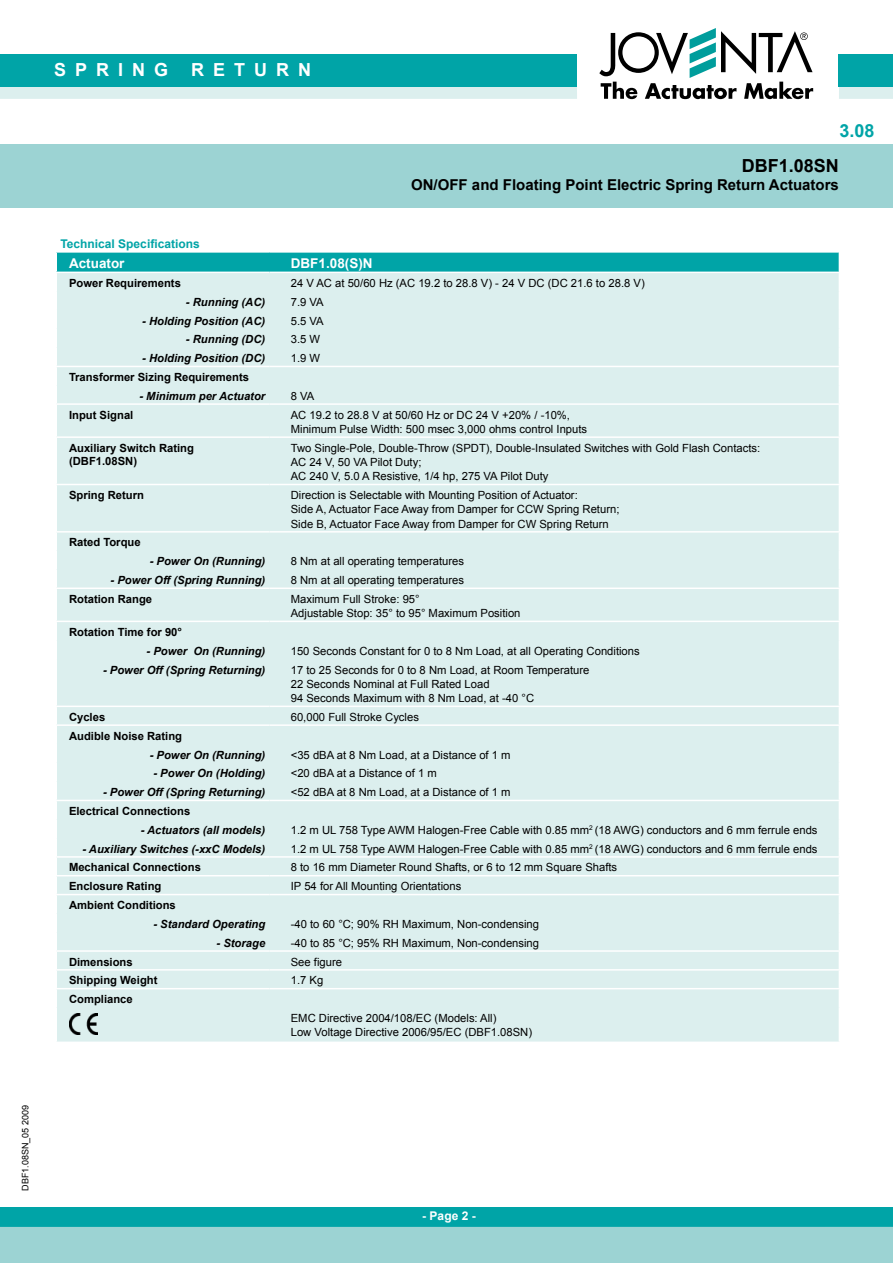
<style>
.page{position:relative;width:893px;height:1263px;background:#fff}
.page>*{position:absolute;margin:0;border:0;box-sizing:border-box;transform-origin:0 0}
.t1{font:700 18px "Arial";letter-spacing:.5em;color:#fff}
.t2{font:700 18px "Arial";color:#000}
.t3{font:700 18px "Arial";color:#00a4a7}
.t4{font:700 15px "Arial";color:#000}
.t5{font:700 13.5px "Arial";color:#fff}
.t6{font:700 12px "Arial";color:#00a4a7}
.t7{font:700 12px "Arial";color:#fff}
.t8{font:11.25px/14.2px "Arial";color:#000}
.t9{font:italic 700 11.25px "Arial";color:#000}
.t10{font:700 11.25px/13.5px "Arial";color:#000}
.t11{font:9px "Arial";color:#000}
</style>
<div class="page">
<div style="left:839px;top:86px;width:54px;height:13px;background:#dcefee"></div>
<div style="left:0;top:1208px;width:893px;height:19px;background:#00a4a7"></div>
<div style="left:0;top:1227px;width:893px;height:36px;background:#9cd3d3"></div>
<div style="left:839px;top:54px;width:54px;height:32px;background:#00a4a7"></div>
<div style="left:0;top:86px;width:577px;height:13px;background:#dcefee"></div>
<div style="left:0;top:54px;width:577px;height:32px;background:#00a4a7"></div>
<div style="left:0;top:145px;width:893px;height:63px;background:#9cd3d3"></div>
<svg style="left:599px;top:28px;width:214px;height:71px"></svg>
<div style="left:56px;top:252px;width:214px;height:20px;background:#00a4a7"></div>
<div style="left:270px;top:252px;width:569px;height:20px;background:#00a4a7"></div>
<div style="left:57px;top:273px;width:782px;height:768px;background:#dcefee"></div>
<hr style="left:270px;top:251px;width:570px;height:2px;background:#fff">
<hr style="left:270px;top:366px;width:570px;height:1px;background:#fff">
<hr style="left:270px;top:724px;width:570px;height:2px;background:#fff">
<hr style="left:270px;top:436px;width:570px;height:2px;background:#fff">
<hr style="left:270px;top:800px;width:570px;height:1px;background:#fff">
<hr style="left:270px;top:856px;width:570px;height:2px;background:#fff">
<hr style="left:270px;top:875px;width:570px;height:1px;background:#fff">
<hr style="left:270px;top:894px;width:570px;height:1px;background:#fff">
<hr style="left:270px;top:950px;width:570px;height:2px;background:#fff">
<hr style="left:270px;top:969px;width:570px;height:1px;background:#fff">
<hr style="left:270px;top:988px;width:570px;height:1px;background:#fff">
<hr style="left:56px;top:251px;width:214px;height:2px;background:#fff">
<hr style="left:56px;top:366px;width:214px;height:1px;background:#fff">
<hr style="left:56px;top:724px;width:214px;height:2px;background:#fff">
<hr style="left:56px;top:403px;width:214px;height:2px;background:#fff">
<hr style="left:270px;top:403px;width:570px;height:2px;background:#fff">
<hr style="left:56px;top:587px;width:214px;height:2px;background:#fff">
<hr style="left:270px;top:587px;width:570px;height:2px;background:#fff">
<hr style="left:56px;top:621px;width:214px;height:1px;background:#fff">
<hr style="left:270px;top:621px;width:570px;height:1px;background:#fff">
<hr style="left:56px;top:706px;width:214px;height:1px;background:#fff">
<hr style="left:56px;top:800px;width:214px;height:1px;background:#fff">
<hr style="left:56px;top:856px;width:214px;height:2px;background:#fff">
<hr style="left:56px;top:875px;width:214px;height:1px;background:#fff">
<hr style="left:56px;top:894px;width:214px;height:1px;background:#fff">
<hr style="left:56px;top:950px;width:214px;height:2px;background:#fff">
<hr style="left:56px;top:969px;width:214px;height:1px;background:#fff">
<hr style="left:56px;top:988px;width:214px;height:1px;background:#fff">
<svg style="left:56px;top:252px;width:1px;height:20px"></svg>
<hr style="left:56px;top:436px;width:214px;height:2px;background:#fff">
<hr style="left:56px;top:484px;width:214px;height:1px;background:#fff">
<hr style="left:270px;top:484px;width:570px;height:1px;background:#fff">
<hr style="left:56px;top:531px;width:214px;height:2px;background:#fff">
<hr style="left:270px;top:531px;width:570px;height:2px;background:#fff">
<hr style="left:270px;top:706px;width:570px;height:1px;background:#fff">
<img style="left:69px;top:1014px;width:29px;height:20px">
<h1 class="t1" style="left:54px;top:58px;width:116px">SPRING</h1>
<h1 class="t1" style="left:191px;top:58px;width:121px">RETURN</h1>
<h1 class="t3" style="left:839px;top:119px;width:37px">3.08</h1>
<h1 class="t2" style="left:742px;top:154px;width:99px">DBF1.08SN</h1>
<h2 class="t4" style="left:411px;top:175px;width:429px">ON/OFF and Floating Point Electric Spring Return Actuators</h2>
<p class="t6" style="left:61px;top:235px;width:141px">Technical Specifications</p>
<p class="t5" style="left:69px;top:254px;width:57px">Actuator</p>
<p class="t5" style="left:291px;top:254px;width:83px">DBF1.08(S)N</p>
<p class="t10" style="left:69px;top:277px;width:113px">Power Requirements</p>
<p class="t8" style="left:291px;top:276px;width:355px">24 V AC at 50/60 Hz (AC 19.2 to 28.8 V) - 24 V DC (DC 21.6 to 28.8 V)</p>
<p class="t9" style="left:186px;top:294px;width:81px">- Running (AC)</p>
<p class="t8" style="left:291px;top:295px;width:34px">7.9 VA</p>
<p class="t9" style="left:142px;top:313px;width:125px">- Holding Position (AC)</p>
<p class="t8" style="left:291px;top:314px;width:34px">5.5 VA</p>
<p class="t9" style="left:186px;top:332px;width:81px">- Running (DC)</p>
<p class="t8" style="left:291px;top:332px;width:31px">3.5 W</p>
<p class="t9" style="left:142px;top:351px;width:125px">- Holding Position (DC)</p>
<p class="t8" style="left:291px;top:351px;width:31px">1.9 W</p>
<p class="t10" style="left:69px;top:371px;width:182px">Transformer Sizing Requirements</p>
<p class="t9" style="left:139px;top:389px;width:127px">- Minimum per Actuator</p>
<p class="t8" style="left:291px;top:389px;width:25px">8 VA</p>
<p class="t10" style="left:69px;top:408px;width:66px">Input Signal</p>
<p class="t8" style="left:291px;top:408px;width:298px">AC 19.2 to 28.8 V at 50/60 Hz or DC 24 V +20% / -10%,<br>Minimum Pulse Width: 500 msec 3,000 ohms control Inputs</p>
<p class="t10" style="left:69px;top:441px;width:127px">Auxiliary Switch Rating (DBF1.08SN)</p>
<p class="t8" style="left:291px;top:441px;width:471px">Two Single-Pole, Double-Throw (SPDT), Double-Insulated Switches with Gold Flash Contacts:<br>AC 24 V, 50 VA Pilot Duty;<br>AC 240 V, 5.0 A Resistive, 1/4 hp, 275 VA Pilot Duty</p>
<p class="t10" style="left:69px;top:489px;width:77px">Spring Return</p>
<p class="t8" style="left:291px;top:488px;width:330px">Direction is Selectable with Mounting Position of Actuator:<br>Side A, Actuator Face Away from Damper for CCW Spring Return;<br>Side B, Actuator Face Away from Damper for CW Spring Return</p>
<p class="t10" style="left:69px;top:536px;width:73px">Rated Torque</p>
<p class="t9" style="left:150px;top:554px;width:117px">- Power On (Running)</p>
<p class="t8" style="left:291px;top:554px;width:175px">8 Nm at all operating temperatures</p>
<p class="t9" style="left:110px;top:573px;width:156px">- Power Off (Spring Running)</p>
<p class="t8" style="left:291px;top:573px;width:175px">8 Nm at all operating temperatures</p>
<p class="t10" style="left:69px;top:593px;width:85px">Rotation Range</p>
<p class="t8" style="left:291px;top:592px;width:231px">Maximum Full Stroke: 95°<br>Adjustable Stop: 35° to 95° Maximum Position</p>
<p class="t10" style="left:69px;top:626px;width:115px">Rotation Time for 90°</p>
<p class="t9" style="left:147px;top:643px;width:120px">- Power On (Running)</p>
<p class="t8" style="left:291px;top:644px;width:350px">150 Seconds Constant for 0 to 8 Nm Load, at all Operating Conditions</p>
<p class="t9" style="left:103px;top:662px;width:164px">- Power Off (Spring Returning)</p>
<p class="t8" style="left:291px;top:663px;width:300px">17 to 25 Seconds for 0 to 8 Nm Load, at Room Temperature<br>22 Seconds Nominal at Full Rated Load<br>94 Seconds Maximum with 8 Nm Load, at -40 °C</p>
<p class="t10" style="left:69px;top:711px;width:38px">Cycles</p>
<p class="t8" style="left:291px;top:710px;width:130px">60,000 Full Stroke Cycles</p>
<p class="t10" style="left:69px;top:729px;width:115px">Audible Noise Rating</p>
<p class="t9" style="left:150px;top:747px;width:117px">- Power On (Running)</p>
<p class="t8" style="left:291px;top:748px;width:221px">&lt;35 dBA at 8 Nm Load, at a Distance of 1 m</p>
<p class="t9" style="left:153px;top:766px;width:113px">- Power On (Holding)</p>
<p class="t8" style="left:291px;top:766px;width:148px">&lt;20 dBA at a Distance of 1 m</p>
<p class="t9" style="left:103px;top:785px;width:164px">- Power Off (Spring Returning)</p>
<p class="t8" style="left:291px;top:785px;width:221px">&lt;52 dBA at 8 Nm Load, at a Distance of 1 m</p>
<p class="t10" style="left:69px;top:805px;width:123px">Electrical Connections</p>
<p class="t9" style="left:141px;top:823px;width:126px">- Actuators (all models)</p>
<p class="t8" style="left:291px;top:823px;width:528px">1.2 m UL 758 Type AWM Halogen-Free Cable with 0.85 mm<sup>2</sup> (18 AWG) conductors and 6 mm ferrule ends</p>
<p class="t9" style="left:83px;top:841px;width:184px">- Auxiliary Switches (-xxC Models)</p>
<p class="t8" style="left:291px;top:842px;width:528px">1.2 m UL 758 Type AWM Halogen-Free Cable with 0.85 mm<sup>2</sup> (18 AWG) conductors and 6 mm ferrule ends</p>
<p class="t10" style="left:69px;top:861px;width:133px">Mechanical Connections</p>
<p class="t8" style="left:291px;top:860px;width:328px">8 to 16 mm Diameter Round Shafts, or 6 to 12 mm Square Shafts</p>
<p class="t10" style="left:69px;top:880px;width:94px">Enclosure Rating</p>
<p class="t8" style="left:291px;top:879px;width:172px">IP 54 for All Mounting Orientations</p>
<p class="t10" style="left:69px;top:899px;width:108px">Ambient Conditions</p>
<p class="t9" style="left:153px;top:917px;width:113px">- Standard Operating</p>
<p class="t8" style="left:291px;top:917px;width:250px">-40 to 60 °C; 90% RH Maximum, Non-condensing</p>
<p class="t9" style="left:217px;top:935px;width:50px">- Storage</p>
<p class="t8" style="left:291px;top:936px;width:250px">-40 to 85 °C; 95% RH Maximum, Non-condensing</p>
<p class="t10" style="left:69px;top:955px;width:65px">Dimensions</p>
<p class="t8" style="left:291px;top:955px;width:53px">See figure</p>
<p class="t10" style="left:69px;top:974px;width:90px">Shipping Weight</p>
<p class="t8" style="left:291px;top:973px;width:34px">1.7 Kg</p>
<p class="t10" style="left:69px;top:993px;width:65px">Compliance</p>
<p class="t8" style="left:291px;top:1011px;width:243px">EMC Directive 2004/108/EC (Models: All)<br>Low Voltage Directive 2006/95/EC (DBF1.08SN)</p>
<p class="t11" style="left:19px;top:1191px;width:87px;rotate:-90deg">DBF1.08SN_05 2009</p>
<p class="t7" style="left:422px;top:1208px;width:55px">- Page 2 -</p>
</div>
